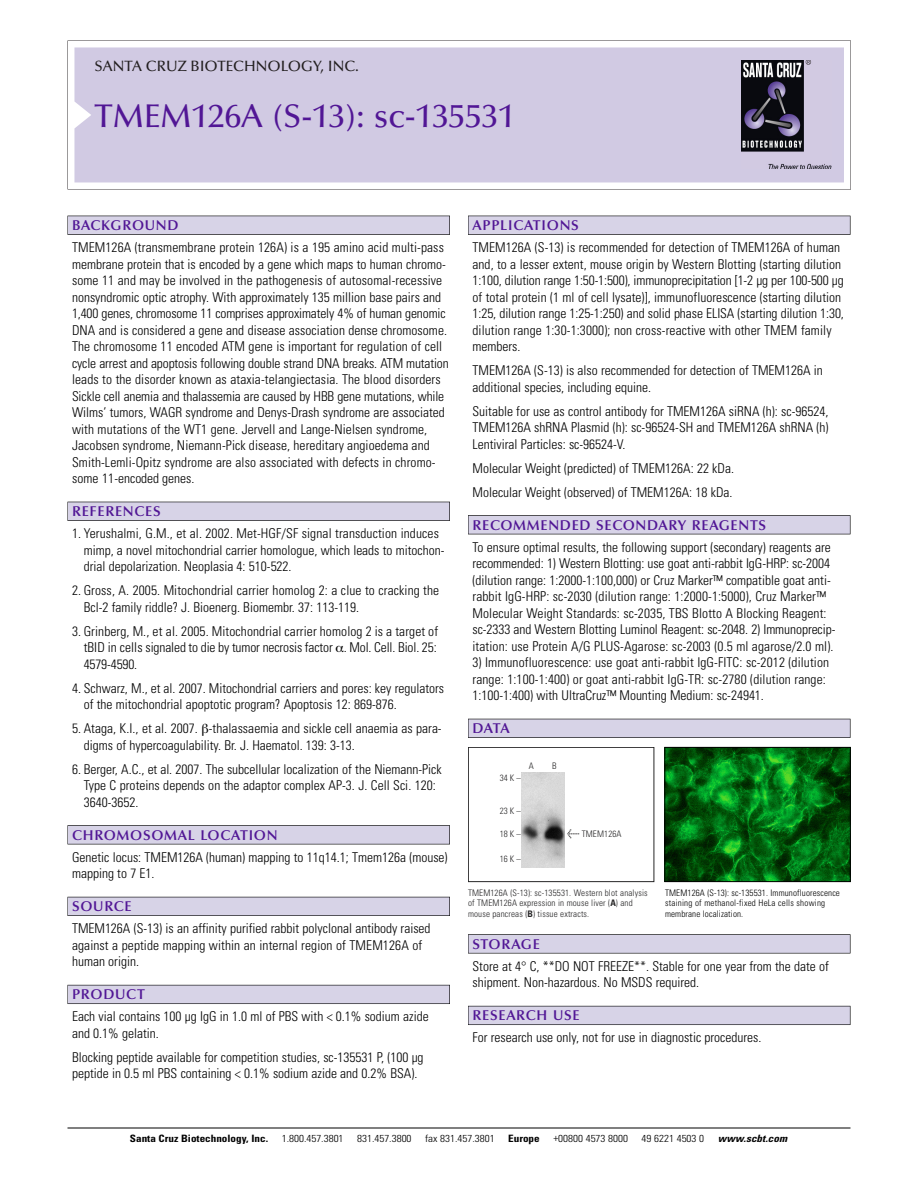
<style>
.page{position:relative;width:918px;height:1188px;background:#fff}
.page>*{position:absolute;margin:0;border:0;box-sizing:border-box;transform-origin:0 0}
.t1{font:500 33px "Optima";color:#511695}
.t2{font:500 15px "Optima";color:#231f20}
.t3{font:600 14.25px "Optima";letter-spacing:.05em;color:#511695}
.t4{font:300 condensed 13.5px/16.5px "Univers";color:#000}
.t5{font:300 condensed 10.2px "Univers";color:#000;scale:1.1 1}
.t6{font:700 condensed 10.2px "Univers";color:#000;scale:1.1 1}
.t7{font:italic 700 condensed 10.2px "Univers";letter-spacing:.005em;color:#000;scale:1.1 1}
.t8{font:9px/10.5px "Univers Condensed Light+IKHYNA";letter-spacing:.015em;color:#272627}
.t9{font:300 condensed 9px/10.5px "Univers";letter-spacing:.015em;color:#000}
.s1{font-family:"Meta Plus Book Roman+QUXFQM";font-size:10.5px}
.s2{font-family:"Univers Condensed Bold+MTPCBU"}
</style>
<div class="page">
<svg style="left:68px;top:40px;width:783px;height:149px"></svg>
<div style="left:74px;top:47px;width:770px;height:135px;background:#d1cae3"></div>
<img style="left:741px;top:60px;width:90px;height:108px">
<div style="left:68px;top:216px;width:382px;height:19px;background:#525155"></div>
<div style="left:68px;top:216px;width:381px;height:18px;background:#d7d3e7"></div>
<div style="left:68px;top:502px;width:382px;height:19px;background:#515055"></div>
<div style="left:68px;top:502px;width:381px;height:18px;background:#d7d3e7"></div>
<div style="left:68px;top:825px;width:382px;height:19px;background:#545357"></div>
<div style="left:68px;top:826px;width:381px;height:18px;background:#d7d3e7"></div>
<div style="left:68px;top:897px;width:382px;height:19px;background:#54535a"></div>
<div style="left:68px;top:897px;width:381px;height:18px;background:#d7d3e7"></div>
<div style="left:68px;top:985px;width:382px;height:19px;background:#5b5a62"></div>
<div style="left:68px;top:985px;width:381px;height:18px;background:#d7d3e7"></div>
<div style="left:468px;top:216px;width:382px;height:19px;background:#525155"></div>
<div style="left:468px;top:216px;width:382px;height:18px;background:#d7d3e7"></div>
<div style="left:468px;top:515px;width:382px;height:19px;background:#525155"></div>
<div style="left:468px;top:516px;width:382px;height:18px;background:#d7d3e7"></div>
<div style="left:468px;top:719px;width:382px;height:19px;background:#525158"></div>
<div style="left:468px;top:719px;width:382px;height:18px;background:#d7d3e7"></div>
<div style="left:468px;top:934px;width:382px;height:19px;background:#575759"></div>
<div style="left:468px;top:935px;width:382px;height:18px;background:#d7d3e7"></div>
<div style="left:468px;top:1006px;width:382px;height:19px;background:#5b5a62"></div>
<div style="left:468px;top:1006px;width:382px;height:18px;background:#d7d3e7"></div>
<hr style="left:68px;top:1128px;width:782px;height:1px;background:#000">
<img style="left:666px;top:749px;width:183px;height:131px">
<div style="left:664px;top:747px;width:187px;height:135px;border:1px solid #000"></div>
<div style="left:468px;top:747px;width:186px;height:135px;border:1px solid #272627"></div>
<img style="left:522px;top:772px;width:43px;height:95px">
<p class="t2" style="left:94px;top:61px;width:266px">SANTA CRUZ BIOTECHNOLOGY, INC.</p>
<h1 class="t1" style="left:94px;top:103px;width:422px">TMEM126A (S-13): sc-135531</h1>
<p class="t3" style="left:72px;top:219px;width:108px">BACKGROUND</p>
<p class="t4" style="left:72px;top:240px;width:378px">TMEM126A (transmembrane protein 126A) is a 195 amino acid multi-pass membrane protein that is encoded by a gene which maps to human chromo&shy;some 11 and may be involved in the pathogenesis of autosomal-recessive nonsyndromic optic atrophy. With approximately 135 million base pairs and 1,400 genes, chromosome 11 comprises approximately 4% of human genomic DNA and is considered a gene and disease association dense chromosome.<br>The chromosome 11 encoded ATM gene is important for regulation of cell cycle arrest and apoptosis following double strand DNA breaks. ATM mutation leads to the disorder known as ataxia-telangiectasia. The blood disorders Sickle cell anemia and thalassemia are caused by HBB gene mutations, while Wilms’ tumors, WAGR syndrome and Denys-Drash syndrome are associated with mutations of the WT1 gene. Jervell and Lange-Nielsen syndrome, Jacobsen syndrome, Niemann-Pick disease, hereditary angioedema and Smith-Lemli-Opitz syndrome are also associated with defects in chromo&shy;some 11-encoded genes.</p>
<p class="t3" style="left:72px;top:506px;width:90px">REFERENCES</p>
<p class="t4" style="left:84px;top:526px;width:362px;text-indent:-12px">1. Yerushalmi, G.M., et al. 2002. Met-HGF/SF signal transduction induces mimp, a novel mitochondrial carrier homologue, which leads to mitochon&shy;drial depolarization. Neoplasia 4: 510-522.</p>
<p class="t4" style="left:84px;top:583px;width:357px;text-indent:-12px">2. Gross, A. 2005. Mitochondrial carrier homolog 2: a clue to cracking the<br>Bcl-2 family riddle? J. Bioenerg. Biomembr. 37: 113-119.</p>
<p class="t4" style="left:84px;top:624px;width:356px;text-align:justify;text-indent:-12px">3. Grinberg, M., et al. 2005. Mitochondrial carrier homolog 2 is a target of tBID in cells signaled to die by tumor necrosis factor . Mol. Cell. Biol. 25:<br>4579-4590.</p>
<p class="t4" style="left:84px;top:681px;width:362px;text-indent:-12px">4. Schwarz, M., et al. 2007. Mitochondrial carriers and pores: key regulators of the mitochondrial apoptotic program? Apoptosis 12: 869-876.</p>
<p class="t4" style="left:84px;top:721px;width:359px;text-indent:-12px">5. Ataga, K.I., et al. 2007. -thalassaemia and sickle cell anaemia as para&shy;digms of hypercoagulability. Br. J. Haematol. 139: 3-13.</p>
<p class="t4" style="left:84px;top:762px;width:360px;text-indent:-12px">6. Berger, A.C., et al. 2007. The subcellular localization of the Niemann-Pick<br>Type C proteins depends on the adaptor complex AP-3. J. Cell Sci. 120:<br>3640-3652.</p>
<p class="t3" style="left:72px;top:829px;width:207px">CHROMOSOMAL LOCATION</p>
<p class="t4" style="left:72px;top:850px;width:377px">Genetic locus: TMEM126A (human) mapping to 11q14.1; Tmem126a (mouse) mapping to 7 E1.</p>
<p class="t3" style="left:72px;top:901px;width:61px">SOURCE</p>
<p class="t4" style="left:72px;top:921px;width:360px">TMEM126A (S-13) is an affinity purified rabbit polyclonal antibody raised against a peptide mapping within an internal region of TMEM126A of human origin.</p>
<p class="t3" style="left:72px;top:989px;width:74px">PRODUCT</p>
<p class="t4" style="left:72px;top:1009px;width:358px">Each vial contains 100 µg IgG in 1.0 ml of PBS with &lt; 0.1% sodium azide and 0.1% gelatin.</p>
<p class="t4" style="left:72px;top:1050px;width:353px">Blocking peptide available for competition studies, sc-135531 P, (100 µg peptide in 0.5 ml PBS containing &lt; 0.1% sodium azide and 0.2% BSA).</p>
<p class="t3" style="left:473px;top:219px;width:108px">APPLICATIONS</p>
<p class="t4" style="left:473px;top:240px;width:373px">TMEM126A (S-13) is recommended for detection of TMEM126A of human and, to a lesser extent, mouse origin by Western Blotting (starting dilution 1:100, dilution range 1:50-1:500), immunoprecipitation [1-2 µg per 100-500 µg of total protein (1 ml of cell lysate)], immunofluorescence (starting dilution 1:25, dilution range 1:25-1:250) and solid phase ELISA (starting dilution 1:30, dilution range 1:30-1:3000); non cross-reactive with other TMEM family members.</p>
<p class="t4" style="left:473px;top:363px;width:352px">TMEM126A (S-13) is also recommended for detection of TMEM126A in additional species, including equine.</p>
<p class="t4" style="left:473px;top:404px;width:358px;text-align:justify">Suitable for use as control antibody for TMEM126A siRNA (h): sc-96524, TMEM126A shRNA Plasmid (h): sc-96524-SH and TMEM126A shRNA (h)<br>Lentiviral Particles: sc-96524-V.</p>
<p class="t4" style="left:473px;top:457px;width:263px;line-height:24px">Molecular Weight (predicted) of TMEM126A: 22 kDa.<br>Molecular Weight (observed) of TMEM126A: 18 kDa.</p>
<p class="t3" style="left:473px;top:519px;width:295px">RECOMMENDED SECONDARY REAGENTS</p>
<p class="t4" style="left:473px;top:540px;width:364px">To ensure optimal results, the following support (secondary) reagents are recommended: 1) Western Blotting: use goat anti-rabbit IgG-HRP: sc-2004 (dilution range: 1:2000-1:100,000) or Cruz Marker™ compatible goat anti&shy;rabbit IgG-HRP: sc-2030 (dilution range: 1:2000-1:5000), Cruz Marker™ Molecular Weight Standards: sc-2035, TBS Blotto A Blocking Reagent: sc-2333 and Western Blotting Luminol Reagent: sc-2048. 2) Immunoprecip&shy;itation: use Protein A/G PLUS-Agarose: sc-2003 (0.5 ml agarose/2.0 ml).</p>
<p class="t4" style="left:473px;top:655px;width:358px">3) Immunofluorescence: use goat anti-rabbit IgG-FITC: sc-2012 (dilution range: 1:100-1:400) or goat anti-rabbit IgG-TR: sc-2780 (dilution range:<br>1:100-1:400) with UltraCruz™ Mounting Medium: sc-24941.</p>
<p class="t3" style="left:473px;top:723px;width:39px">DATA</p>
<p class="t8" style="left:529px;top:761px;width:7px">A</p>
<p class="t8" style="left:552px;top:761px;width:6px">B</p>
<p class="t8" style="left:500px;top:774px;width:22px">34K–</p>
<p class="t8" style="left:500px;top:807px;width:22px">23K–</p>
<p class="t8" style="left:500px;top:829px;width:22px">18K–</p>
<p class="t8" style="left:500px;top:855px;width:22px">16K–</p>
<p class="t8" style="left:567px;top:829px;width:56px"><span class="s1">&lt;</span> TMEM126A</p>
<p class="t8" style="left:468px;top:888px;width:181px">TMEM126A (S-13): sc-135531. Western blot analysis of TMEM126A expression in mouse liver (<span class="s2">A</span>) and mouse pancreas (<span class="s2">B</span>) tissue extracts.</p>
<p class="t9" style="left:665px;top:888px;width:176px">TMEM126A (S-13): sc-135531. Immunofluorescence staining of methanol-fixed HeLa cells showing membrane localization.</p>
<p class="t3" style="left:473px;top:938px;width:69px">STORAGE</p>
<p class="t4" style="left:473px;top:959px;width:358px">Store at 4° C, **DO NOT FREEZE**. Stable for one year from the date of shipment. Non-hazardous. No MSDS required.</p>
<p class="t3" style="left:473px;top:1010px;width:109px">RESEARCH USE</p>
<p class="t4" style="left:473px;top:1030px;width:290px">For research use only, not for use in diagnostic procedures.</p>
<p class="t6" style="left:130px;top:1135px;width:127px">Santa Cruz Biotechnology, Inc.</p>
<p class="t5" style="left:282px;top:1135px;width:58px">1.800.457.3801</p>
<p class="t5" style="left:357px;top:1135px;width:51px">831.457.3800</p>
<p class="t5" style="left:425px;top:1135px;width:65px">fax 831.457.3801</p>
<p class="t6" style="left:508px;top:1135px;width:30px">Europe</p>
<p class="t5" style="left:553px;top:1135px;width:69px">+00800 4573 8000</p>
<p class="t5" style="left:642px;top:1135px;width:58px">49 6221 4503 0</p>
<p class="t7" style="left:718px;top:1135px;width:64px">www.scbt.com</p>
</div>
